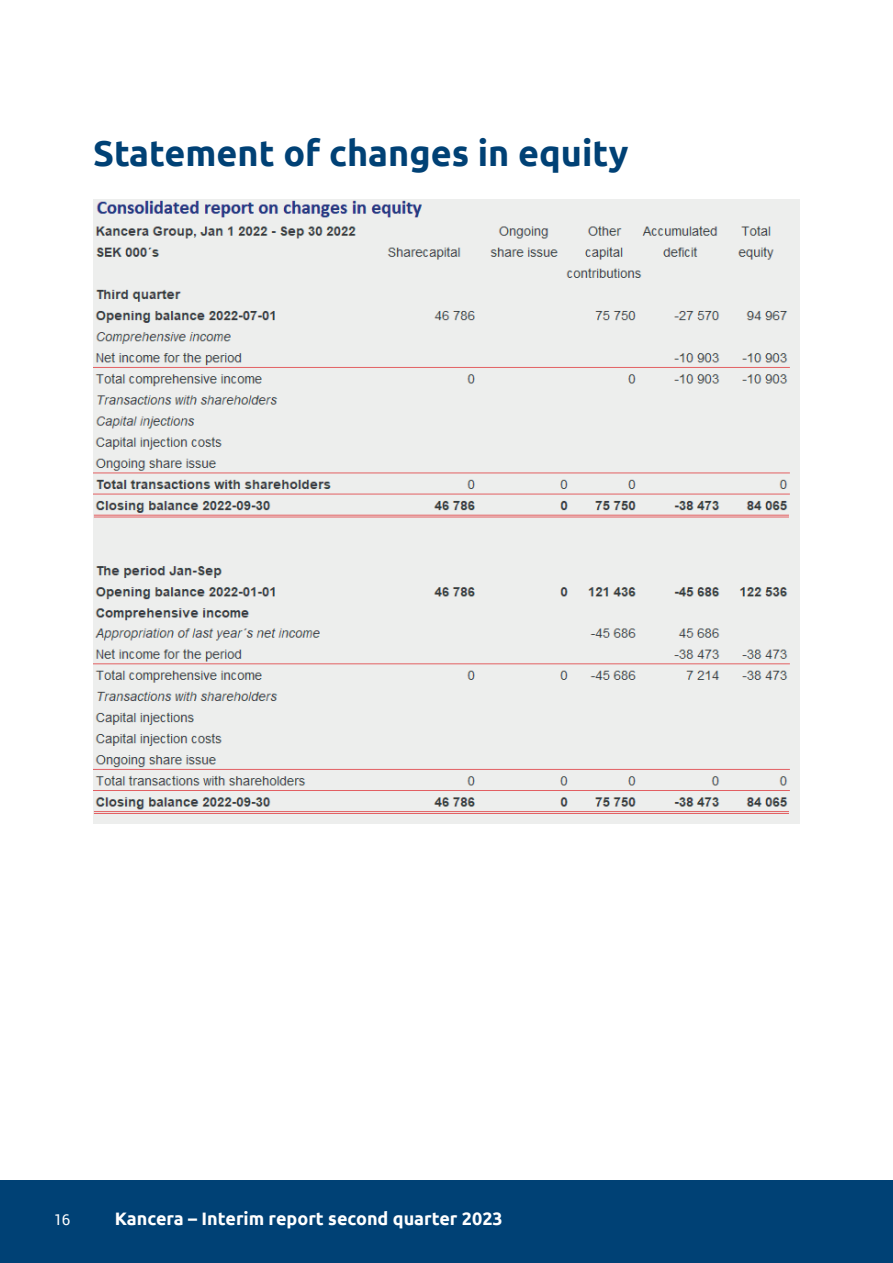
<style>
.page{position:relative;width:893px;height:1263px;background:#fff}
.page>*{position:absolute;margin:0;border:0;box-sizing:border-box;transform-origin:0 0}
.t1{font:700 36px "Ubuntu";color:#004175}
.t2{font:700 18px "Ubuntu";color:#fff}
.t3{font:15px "Roboto";color:#fff}
</style>
<div class="page">
<div style="left:0;top:1180px;width:893px;height:83px;background:#004175"></div>
<img style="left:93px;top:199px;width:706px;height:625px">
<h1 class="t1" style="left:93px;top:132px;width:537px">Statement of changes in equity</h1>
<p class="t3" style="left:54px;top:1209px;width:18px">16</p>
<p class="t2" style="left:115px;top:1208px;width:389px">Kancera – Interim report second quarter 2023</p>
</div>
